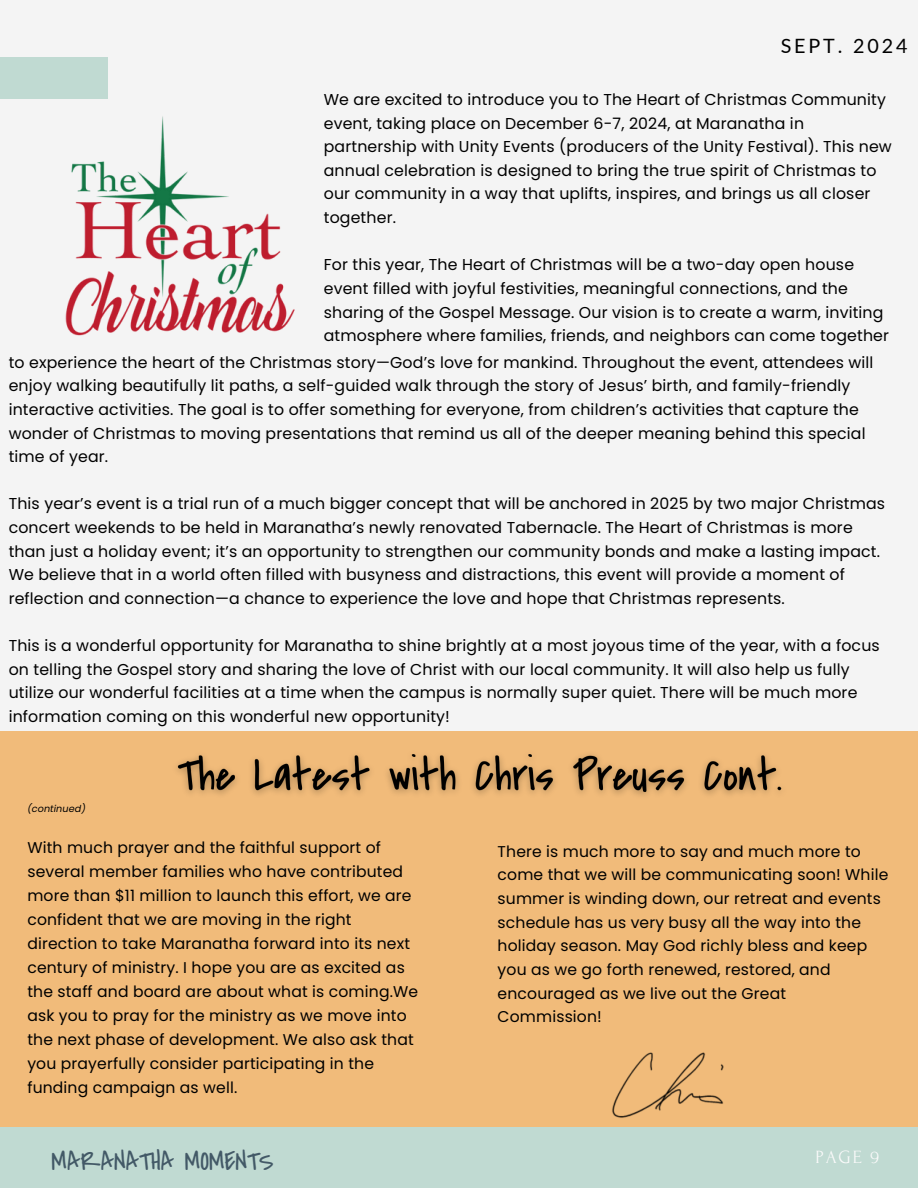
<style>
.page{position:relative;width:918px;height:1188px;background:#f4f4f4}
.page>*{position:absolute;margin:0;border:0;box-sizing:border-box;transform-origin:0 0}
.t1{font:27px "Covered By Your Grace";color:#435967}
.t2{font:19.8px "Lato";letter-spacing:.145em;color:#000}
.t3{font:18.6px "Forum";color:#fafafa}
.t4{font:15.75px/23.7px "Poppins";letter-spacing:.01em;color:#000}
.t5{font:15.6px/24px "Poppins";letter-spacing:.01em;color:#000}
.t6{font:italic 9.6px "Poppins";letter-spacing:.01em;color:#000}
</style>
<div class="page">
<div style="left:0;top:1127px;width:918px;height:61px;background:#c0dad2"></div>
<div style="left:0;top:732px;width:918px;height:395px;background:#f1bb7a"></div>
<img style="left:65px;top:116px;width:230px;height:220px">
<img style="left:612px;top:1052px;width:112px;height:66px">
<img style="left:177px;top:754px;width:605px;height:42px">
<div style="left:0;top:58px;width:108px;height:41px;background:#c0dad2"></div>
<h3 class="t2" style="left:781px;top:34px;width:128px">SEPT. 2024</h3>
<p class="t4" style="left:324px;top:88px;width:570px">We are excited to introduce you to The Heart of Christmas Community event, taking place on December 6-7, 2024, at Maranatha in partnership with Unity Events (producers of the Unity Festival). This new annual celebration is designed to bring the true spirit of Christmas to our community in a way that uplifts, inspires, and brings us all closer together.</p>
<h4 class="t4" style="left:324px;top:253px;width:567px">For this year, The Heart of Christmas will be a two-day open house event filled with joyful festivities, meaningful connections, and the sharing of the Gospel Message. Our vision is to create a warm, inviting atmosphere where families, friends, and neighbors can come together</h4>
<h4 class="t4" style="left:9px;top:350px;width:866px">to experience the heart of the Christmas story—God’s love for mankind. Throughout the event, attendees will enjoy walking beautifully lit paths, a self-guided walk through the story of Jesus’ birth, and family-friendly interactive activities. The goal is to offer something for everyone, from children’s activities that capture the wonder of Christmas to moving presentations that remind us all of the deeper meaning behind this special time of year.</h4>
<h4 class="t4" style="left:9px;top:492px;width:878px">This year’s event is a trial run of a much bigger concept that will be anchored in 2025 by two major Christmas concert weekends to be held in Maranatha’s newly renovated Tabernacle. The Heart of Christmas is more than just a holiday event; it’s an opportunity to strengthen our community bonds and make a lasting impact.<br>We believe that in a world often filled with busyness and distractions, this event will provide a moment of reflection and connection—a chance to experience the love and hope that Christmas represents.</h4>
<h4 class="t4" style="left:9px;top:634px;width:873px">This is a wonderful opportunity for Maranatha to shine brightly at a most joyous time of the year, with a focus on telling the Gospel story and sharing the love of Christ with our local community. It will also help us fully utilize our wonderful facilities at a time when the campus is normally super quiet. There will be much more information coming on this wonderful new opportunity!</h4>
<h4 class="t6" style="left:27px;top:802px;width:60px">(continued)</h4>
<p class="t5" style="left:27px;top:836px;width:392px">With much prayer and the faithful support of several member families who have contributed more than $11 million to launch this effort, we are confident that we are moving in the right direction to take Maranatha forward into its next century of ministry. I hope you are as excited as the staff and board are about what is coming.We ask you to pray for the ministry as we move into the next phase of development. We also ask that you prayerfully consider participating in the funding campaign as well.</p>
<h2 class="t5" style="left:498px;top:840px;width:392px">There is much more to say and much more to come that we will be communicating soon! While summer is winding down, our retreat and events schedule has us very busy all the way into the holiday season. May God richly bless and keep you as we go forth renewed, restored, and encouraged as we live out the Great Commission!</h2>
<p class="t1" style="left:52px;top:1144px;width:224px">MARANATHA MOMENTS</p>
<h4 class="t3" style="left:815px;top:1147px;width:66px">PAGE 9</h4>
</div>
